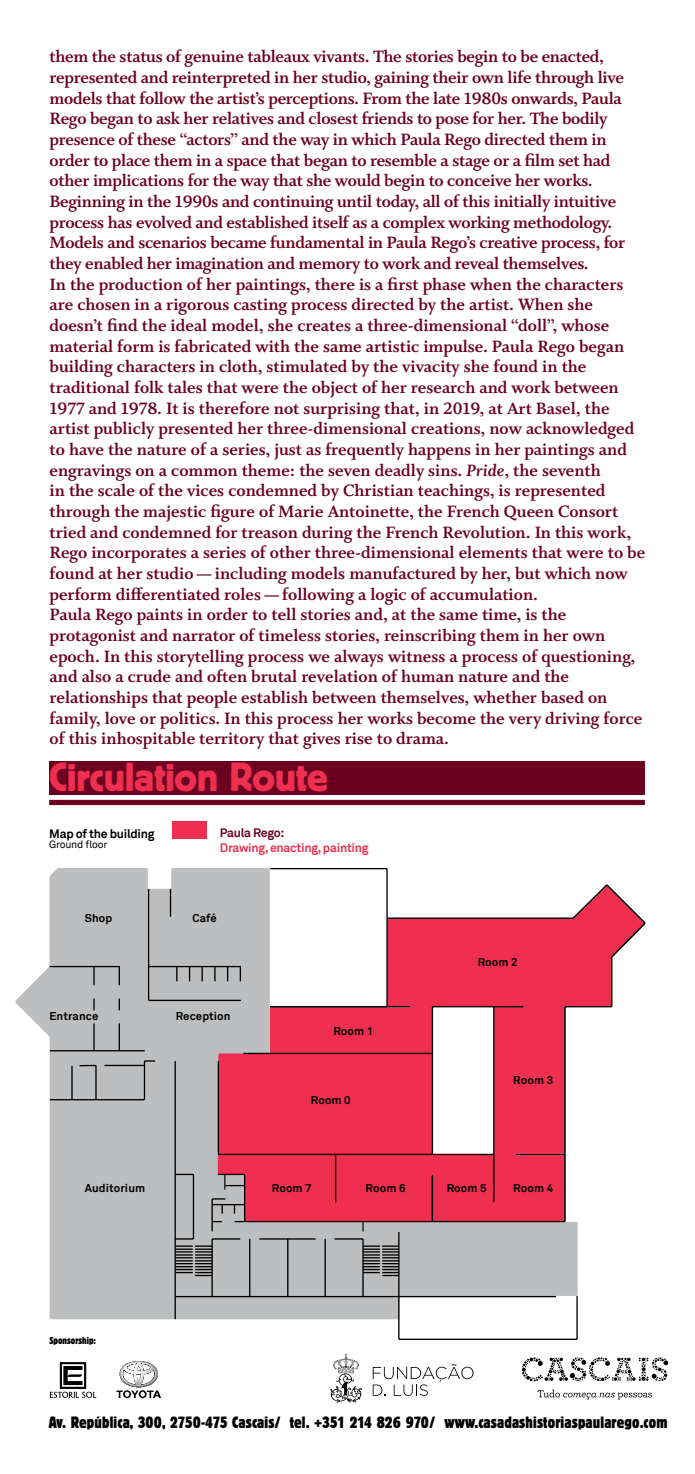
<style>
.page{position:relative;width:695px;height:1474px;background:#fff}
.page>*{position:absolute;margin:0;border:0;box-sizing:border-box;transform-origin:0 0}
.t1{font:40.25px "Block Berthold BQ";color:#ee2f4f}
.t2{font:700 18.38px/20.7px "Whitman";color:#6b0021}
.t3{font:16.28px "Block Berthold Con BQ";letter-spacing:.01em;color:#000}
.t4{font:700 12.25px "Akkurat";letter-spacing:-.02em;color:#ee2f4f}
.t5{font:700 12.25px "Akkurat";letter-spacing:-.02em;color:#000}
.t6{font:700 12.25px "Akkurat";letter-spacing:-.025em;color:#6b0021}
.t7{font:700 11.38px "Akkurat";letter-spacing:.01em;color:#000}
.t8{font:10.5px "Akkurat";letter-spacing:-.02em;color:#000}
.t9{font:9.97px "Block Berthold Con BQ";color:#000}
.s1{font-style:italic}
</style>
<div class="page">
<div style="left:50px;top:761px;width:594px;height:33px;background:#6b0021"></div>
<div style="left:49px;top:799px;width:595px;height:6px;background:#6b0021"></div>
<div style="left:172px;top:821px;width:35px;height:17px;background:#ee2f4f"></div>
<svg style="left:15px;top:876px;width:35px;height:442px"></svg>
<hr style="left:49px;top:965px;width:71px;height:2px;background:#000">
<svg style="left:50px;top:868px;width:527px;height:471px;background:#c1b9bc"></svg>
<svg style="left:270px;top:884px;width:375px;height:338px;fill:#ee2f4f"></svg>
<svg style="left:50px;top:1362px;width:46px;height:35px"></svg>
<svg style="left:116px;top:1361px;width:45px;height:37px"></svg>
<svg style="left:372px;top:1364px;width:101px;height:31px"></svg>
<svg style="left:330px;top:1353px;width:32px;height:49px"></svg>
<svg style="left:537px;top:1389px;width:114px;height:10px"></svg>
<svg style="left:522px;top:1357px;width:146px;height:24px"></svg>
<p class="t2" style="left:50px;top:47px;width:597px">them the status of genuine tableaux vivants. The stories begin to be enacted, represented and reinterpreted in her studio, gaining their own life through live models that follow the artist’s perceptions. From the late 1980s onwards, Paula Rego began to ask her relatives and closest friends to pose for her. The bodily presence of these “actors” and the way in which Paula Rego directed them in order to place them in a space that began to resemble a stage or a film set had other implications for the way that she would begin to conceive her works.<br>Beginning in the 1990s and continuing until today, all of this initially intuitive process has evolved and established itself as a complex working methodology.<br>Models and scenarios became fundamental in Paula Rego’s creative process, for they enabled her imagination and memory to work and reveal themselves.<br>In the production of her paintings, there is a first phase when the characters are chosen in a rigorous casting process directed by the artist. When she doesn’t find the ideal model, she creates a three-dimensional “doll”, whose material form is fabricated with the same artistic impulse. Paula Rego began building characters in cloth, stimulated by the vivacity she found in the traditional folk tales that were the object of her research and work between 1977 and 1978. It is therefore not surprising that, in 2019, at Art Basel, the artist publicly presented her three-dimensional creations, now acknowledged to have the nature of a series, just as frequently happens in her paintings and engravings on a common theme: the seven deadly sins. <span class="s1">Pride</span>, the seventh<br>in the scale of the vices condemned by Christian teachings, is represented through the majestic figure of Marie Antoinette, the French Queen Consort tried and condemned for treason during the French Revolution. In this work, Rego incorporates a series of other three-dimensional elements that were to be found at her studio — including models manufactured by her, but which now perform differentiated roles — following a logic of accumulation.<br>Paula Rego paints in order to tell stories and, at the same time, is the protagonist and narrator of timeless stories, reinscribing them in her own epoch. In this storytelling process we always witness a process of questioning, and also a crude and often brutal revelation of human nature and the relationships that people establish between themselves, whether based on family, love or politics. In this process her works become the very driving force of this inhospitable territory that gives rise to drama.</p>
<h1 class="t1" style="left:50px;top:754px;width:280px">Circulation Route</h1>
<p class="t5" style="left:49px;top:826px;width:107px">Map of the building</p>
<p class="t8" style="left:49px;top:838px;width:60px">Ground floor</p>
<p class="t6" style="left:220px;top:825px;width:66px">Paula Rego:</p>
<p class="t4" style="left:220px;top:840px;width:150px">Drawing, enacting, painting</p>
<p class="t7" style="left:85px;top:911px;width:29px">Shop</p>
<p class="t7" style="left:192px;top:911px;width:26px">Café</p>
<p class="t7" style="left:477px;top:955px;width:41px">Room 2</p>
<p class="t7" style="left:49px;top:1008px;width:51px">Entrance</p>
<p class="t7" style="left:176px;top:1008px;width:56px">Reception</p>
<p class="t7" style="left:333px;top:1024px;width:41px">Room 1</p>
<p class="t7" style="left:513px;top:1072px;width:41px">Room 3</p>
<p class="t7" style="left:311px;top:1092px;width:41px">Room 0</p>
<p class="t7" style="left:85px;top:1180px;width:62px">Auditorium</p>
<p class="t7" style="left:272px;top:1180px;width:41px">Room 7</p>
<p class="t7" style="left:365px;top:1180px;width:41px">Room 6</p>
<p class="t7" style="left:446px;top:1180px;width:41px">Room 5</p>
<p class="t7" style="left:513px;top:1180px;width:41px">Room 4</p>
<p class="t9" style="left:49px;top:1334px;width:48px">Sponsorship:</p>
<p class="t3" style="left:49px;top:1412px;width:620px">Av. República, 300, 2750-475 Cascais/ tel. +351 214 826 970/ www.casadashistoriaspaularego.com</p>
</div>
